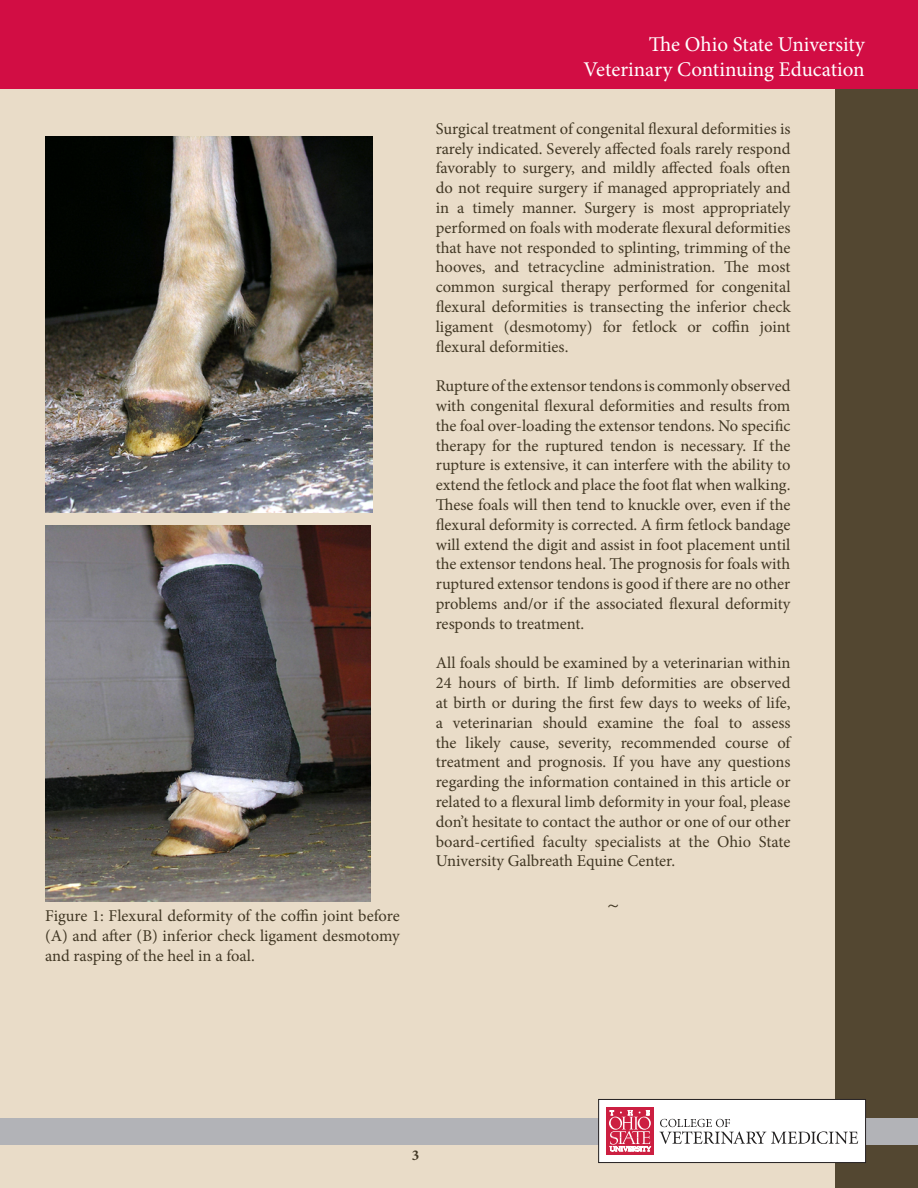
<style>
.page{position:relative;width:918px;height:1188px;background:#fff}
.page>*{position:absolute;margin:0;border:0;box-sizing:border-box;transform-origin:0 0}
.t1{font:21px/25.2px "Minion Pro";color:#fff;text-align:right}
.t2{font:21px "Minion Pro";color:#413724}
.t3{font:16.5px/19.8px "Minion Pro";color:#413724;text-align:justify}
.t4{font:700 15px "Minion Pro";color:#413724}
</style>
<div class="page">
<div style="left:0;top:1px;width:918px;height:1187px;background:#e9dcc8"></div>
<div style="left:835px;top:84px;width:83px;height:1104px;background:#534731"></div>
<img style="left:45px;top:137px;width:327px;height:376px">
<img style="left:45px;top:526px;width:326px;height:375px">
<div style="left:0;top:0;width:918px;height:88px;background:#d20d44"></div>
<div style="left:0;top:1118px;width:918px;height:26px;background:#b2b3b7"></div>
<div style="left:599px;top:1099px;width:267px;height:64px;background:#fff"></div>
<div style="left:598px;top:1099px;width:268px;height:64px;border:1px solid #231f20"></div>
<div style="left:607px;top:1107px;width:47px;height:48px;background:#cc1f41"></div>
<svg style="left:609px;top:1110px;width:42px;height:41px"></svg>
<svg style="left:660px;top:1119px;width:198px;height:25px"></svg>
<p class="t3" style="left:45px;top:906px;width:356px">Figure 1: Flexural deformity of the coffin joint before (A) and after (B) inferior check ligament desmotomy and rasping of the heel in a foal.</p>
<p class="t1" style="left:583px;top:31px;width:283px">The Ohio State University<br>Veterinary Continuing Education</p>
<p class="t3" style="left:436px;top:119px;width:356px">Surgical treatment of congenital flexural deformities is rarely indicated. Severely affected foals rarely respond favorably to surgery, and mildly affected foals often do not require surgery if managed appropriately and in a timely manner. Surgery is most appropriately performed on foals with moderate flexural deformities that have not responded to splinting, trimming of the hooves, and tetracycline administration. The most common surgical therapy performed for congenital flexural deformities is transecting the inferior check ligament (desmotomy) for fetlock or coffin joint flexural deformities.</p>
<p class="t3" style="left:436px;top:376px;width:356px">Rupture of the extensor tendons is commonly observed with congenital flexural deformities and results from the foal over-loading the extensor tendons. No specific therapy for the ruptured tendon is necessary. If the rupture is extensive, it can interfere with the ability to extend the fetlock and place the foot flat when walking.<br>These foals will then tend to knuckle over, even if the flexural deformity is corrected. A firm fetlock bandage will extend the digit and assist in foot placement until the extensor tendons heal. The prognosis for foals with ruptured extensor tendons is good if there are no other problems and/or if the associated flexural deformity responds to treatment.</p>
<p class="t3" style="left:436px;top:653px;width:356px">All foals should be examined by a veterinarian within 24 hours of birth. If limb deformities are observed at birth or during the first few days to weeks of life, a veterinarian should examine the foal to assess the likely cause, severity, recommended course of treatment and prognosis. If you have any questions regarding the information contained in this article or related to a flexural limb deformity in your foal, please don’t hesitate to contact the author or one of our other board-certified faculty specialists at the Ohio State University Galbreath Equine Center.</p>
<p class="t2" style="left:607px;top:891px;width:14px">~</p>
<p class="t4" style="left:412px;top:1144px;width:9px">3</p>
</div>
